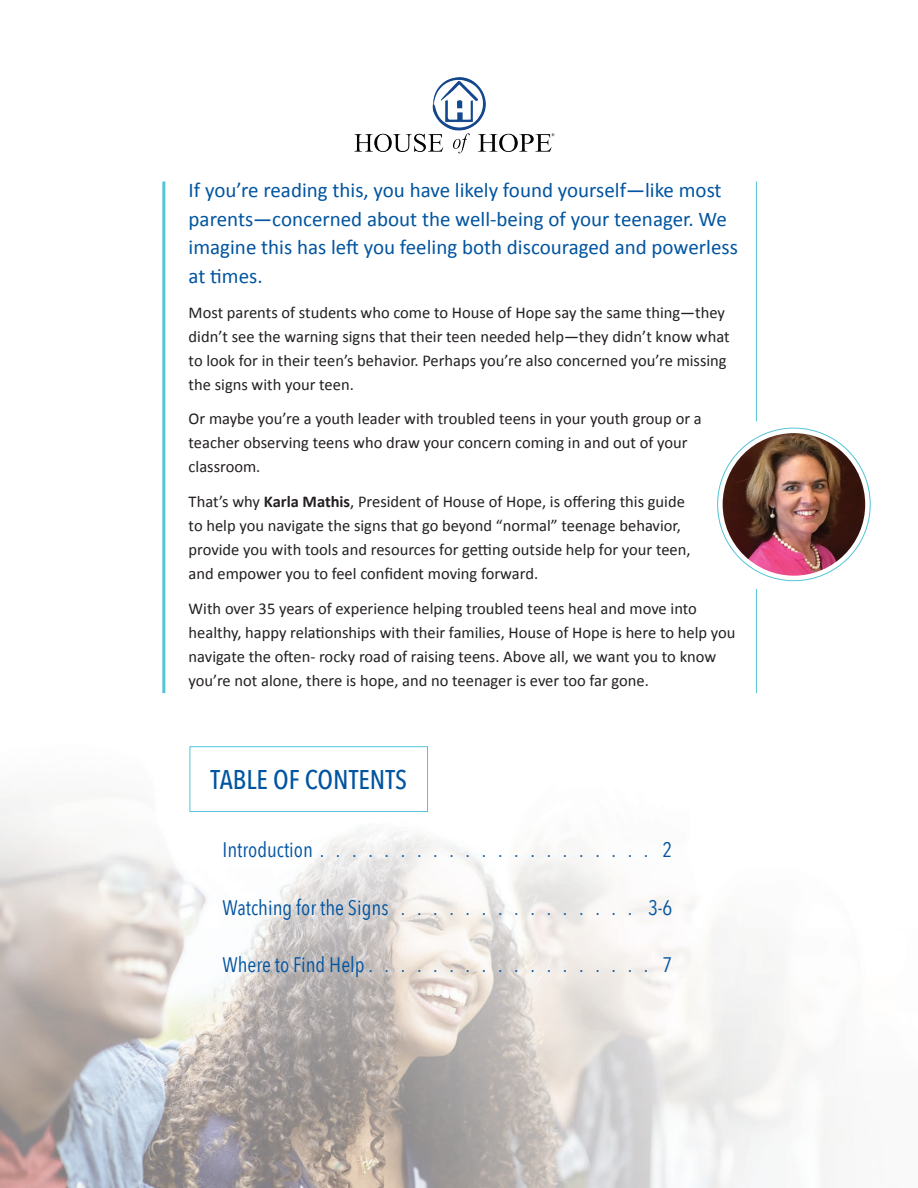
<style>
.page{position:relative;width:918px;height:1188px;background:#fff}
.page>*{position:absolute;margin:0;border:0;box-sizing:border-box;transform-origin:0 0}
.t1{font:500 27px "Avenir Next Condensed";color:#0154a0}
.t2{font:21px/28.5px "Calibri";color:#0154a0}
.t3{font:21px "Avenir Next Condensed";color:#0154a0}
.t4{font:16.5px/24px "Calibri";color:#231f20}
.s1{font-weight:700}
</style>
<div class="page">
<img style="left:0;top:746px;width:827px;height:442px">
<div style="left:190px;top:746px;width:238px;height:66px;border:1px solid #52c5d6"></div>
<hr style="left:756px;top:182px;width:1px;height:240px;background:#52c5d6">
<img style="left:723px;top:433px;width:142px;height:143px;border-radius:71px">
<hr style="left:756px;top:589px;width:1px;height:104px;background:#52c5d6">
<hr style="left:162px;top:182px;width:3px;height:511px;background:#52c5d6">
<img style="left:354px;top:77px;width:201px;height:77px">
<p class="t2" style="left:189px;top:175px;width:551px">If you’re reading this, you have likely found yourself—like most parents—concerned about the well-being of your teenager. We imagine this has left you feeling both discouraged and powerless at times.</p>
<p class="t4" style="left:189px;top:300px;width:543px">Most parents of students who come to House of Hope say the same thing—they didn’t see the warning signs that their teen needed help—they didn’t know what to look for in their teen’s behavior. Perhaps you’re also concerned you’re missing the signs with your teen.</p>
<p class="t4" style="left:189px;top:406px;width:515px">Or maybe you’re a youth leader with troubled teens in your youth group or a teacher observing teens who draw your concern coming in and out of your classroom.</p>
<p class="t4" style="left:189px;top:489px;width:503px">That’s why <span class="s1">Karla Mathis</span>, President of House of Hope, is offering this guide to help you navigate the signs that go beyond “normal” teenage behavior, provide you with tools and resources for getting outside help for your teen, and empower you to feel confident moving forward.</p>
<p class="t4" style="left:189px;top:596px;width:548px">With over 35 years of experience helping troubled teens heal and move into healthy, happy relationships with their families, House of Hope is here to help you navigate the often- rocky road of raising teens. Above all, we want you to know you’re not alone, there is hope, and no teenager is ever too far gone.</p>
<h1 class="t1" style="left:211px;top:763px;width:198px">TABLE OF CONTENTS</h1>
<p class="t3" style="left:222px;top:832px;width:92px">Introduction</p>
<p class="t3" style="left:663px;top:832px;width:11px">2</p>
<p class="t3" style="left:222px;top:889px;width:452px">Watching for the Signs . . . . . . . . . . . . . . . 3-6</p>
<p class="t3" style="left:222px;top:947px;width:144px">Where to Find Help</p>
<p class="t3" style="left:663px;top:947px;width:11px">7</p>
</div>
